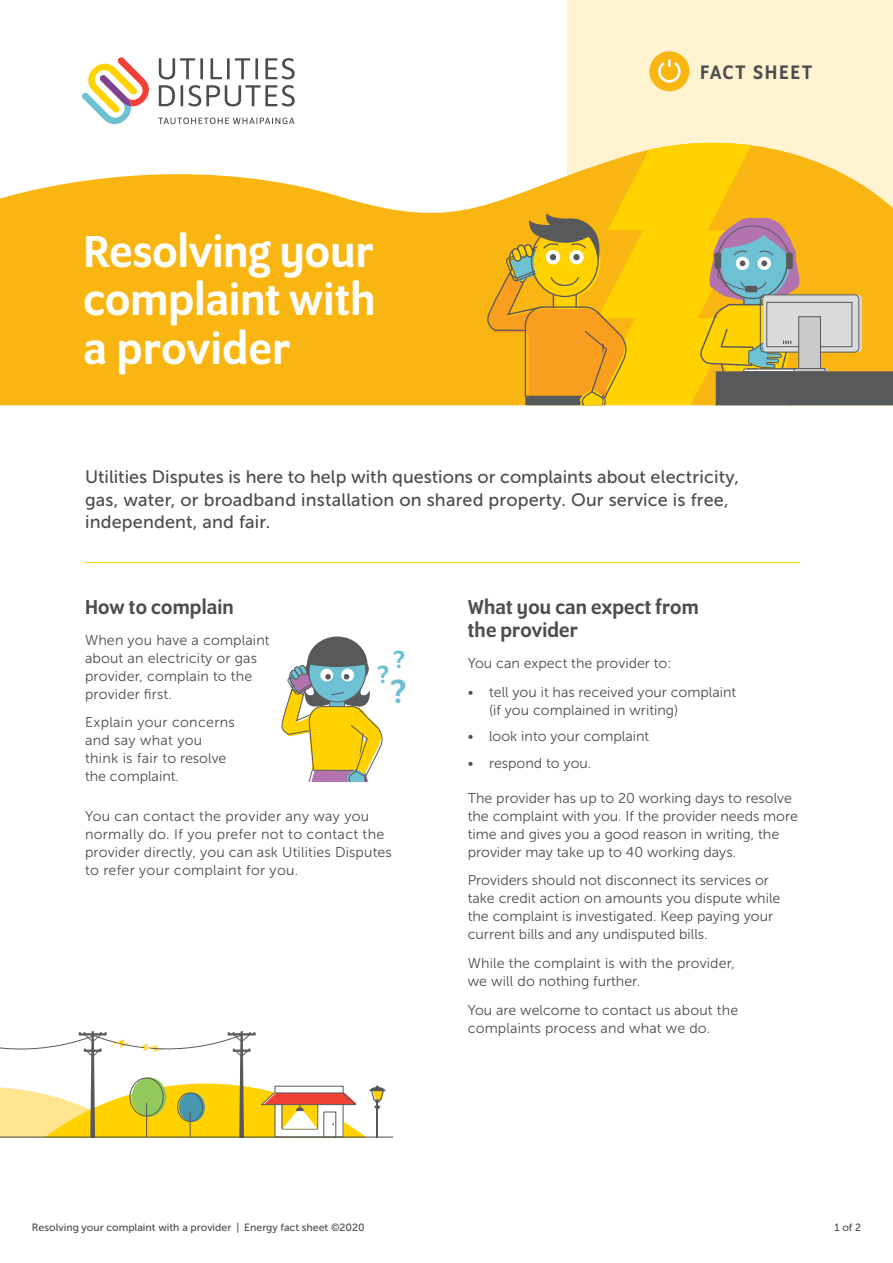
<style>
.page{position:relative;width:893px;height:1263px;background:#fff}
.page>*{position:absolute;margin:0;border:0;box-sizing:border-box;transform-origin:0 0}
.t1{font:500 48.3px/48.3px "Program OT";letter-spacing:.005em;color:#fff;text-align:justify}
.t2{font:500 36.15px "Program OT";color:#6ec1d3}
.t3{font:500 26.85px "Program OT";color:#6ec1d3}
.t4{font:500 21.75px/23.2px "Program OT";letter-spacing:.01em;color:#4d4d4f}
.t5{font:500 21.15px "Program OT";letter-spacing:.085em;color:#4d4d4f}
.t6{font:18px/22.5px "Museo Sans 500";letter-spacing:.01em;color:#4d4d4f}
.t7{font:14.25px/18px "Museo Sans 300";color:#4d4d4f}
.t8{font:14.25px/18px "Museo Sans 300";letter-spacing:.02em;color:#4d4d4f}
.t9{font:10.5px "Museo Sans 500";color:#4d4d4f}
</style>
<div class="page">
<div style="left:567px;top:0;width:326px;height:259px;background:#fff3d1"></div>
<svg style="left:0;top:142px;width:722px;height:263px;fill:#f9b613"></svg>
<svg style="left:485px;top:143px;width:408px;height:262px"></svg>
<svg style="left:159px;top:58px;width:36px;height:21px"></svg>
<hr style="left:200px;top:58px;width:3px;height:21px;background:#4d4d4f">
<svg style="left:210px;top:58px;width:12px;height:21px"></svg>
<hr style="left:227px;top:58px;width:3px;height:21px;background:#4d4d4f">
<svg style="left:235px;top:58px;width:15px;height:21px"></svg>
<hr style="left:255px;top:58px;width:3px;height:21px;background:#4d4d4f">
<svg style="left:265px;top:58px;width:30px;height:21px"></svg>
<svg style="left:158px;top:118px;width:136px;height:6px"></svg>
<svg style="left:82px;top:57px;width:67px;height:67px"></svg>
<svg style="left:159px;top:85px;width:16px;height:21px"></svg>
<hr style="left:181px;top:85px;width:2px;height:21px;background:#4d4d4f">
<svg style="left:188px;top:85px;width:107px;height:21px"></svg>
<div style="left:649px;top:51px;width:40px;height:40px;background:#f9b613;border-radius:50%"></div>
<svg style="left:658px;top:60px;width:23px;height:23px"></svg>
<hr style="left:85px;top:562px;width:715px;height:1px;background:#ffd200">
<svg style="left:0;top:1031px;width:394px;height:106px"></svg>
<hr style="left:0;top:1137px;width:393px;height:1px;background:#4d4d4f">
<svg style="left:281px;top:636px;width:102px;height:146px"></svg>
<h1 class="t1" style="left:84px;top:227px;width:293px">Resolving your complaint with a provider</h1>
<h3 class="t5" style="left:700px;top:61px;width:113px">FACT SHEET</h3>
<p class="t6" style="left:85px;top:466px;width:655px">Utilities Disputes is here to help with questions or complaints about electricity, gas, water, or broadband installation on shared property. Our service is free, independent, and fair.</p>
<h3 class="t4" style="left:85px;top:595px;width:150px">How to complain</h3>
<p class="t7" style="left:85px;top:631px;width:186px">When you have a complaint about an electricity or gas provider, complain to the provider first.</p>
<p class="t8" style="left:85px;top:714px;width:151px">Explain your concerns and say what you think is fair to resolve the complaint.</p>
<p class="t8" style="left:85px;top:807px;width:308px">You can contact the provider any way you normally do. If you prefer not to contact the provider directly, you can ask Utilities Disputes to refer your complaint for you.</p>
<h3 class="t3" style="left:393px;top:644px;width:13px">?</h3>
<h3 class="t3" style="left:377px;top:659px;width:13px">?</h3>
<h2 class="t2" style="left:391px;top:670px;width:17px">?</h2>
<h3 class="t4" style="left:468px;top:595px;width:233px">What you can expect from the provider</h3>
<p class="t7" style="left:468px;top:654px;width:205px">You can expect the provider to:</p>
<p class="t7" style="left:489px;top:683px;width:249px;text-indent:-21px">• tell you it has received your complaint (if you complained in writing)</p>
<p class="t7" style="left:468px;top:727px;width:183px">• look into your complaint</p>
<p class="t7" style="left:468px;top:754px;width:125px">• respond to you.</p>
<p class="t7" style="left:468px;top:789px;width:332px">The provider has up to 20 working days to resolve the complaint with you. If the provider needs more time and gives you a good reason in writing, the provider may take up to 40 working days.</p>
<p class="t7" style="left:468px;top:871px;width:314px">Providers should not disconnect its services or take credit action on amounts you dispute while the complaint is investigated. Keep paying your current bills and any undisputed bills.</p>
<p class="t7" style="left:468px;top:954px;width:269px">While the complaint is with the provider, we will do nothing further.</p>
<p class="t7" style="left:468px;top:1001px;width:272px">You are welcome to contact us about the complaints process and what we do.</p>
<p class="t9" style="left:32px;top:1222px;width:334px">Resolving your complaint with a provider | Energy fact sheet ©2020</p>
<p class="t9" style="left:834px;top:1222px;width:28px">1 of 2</p>
</div>
